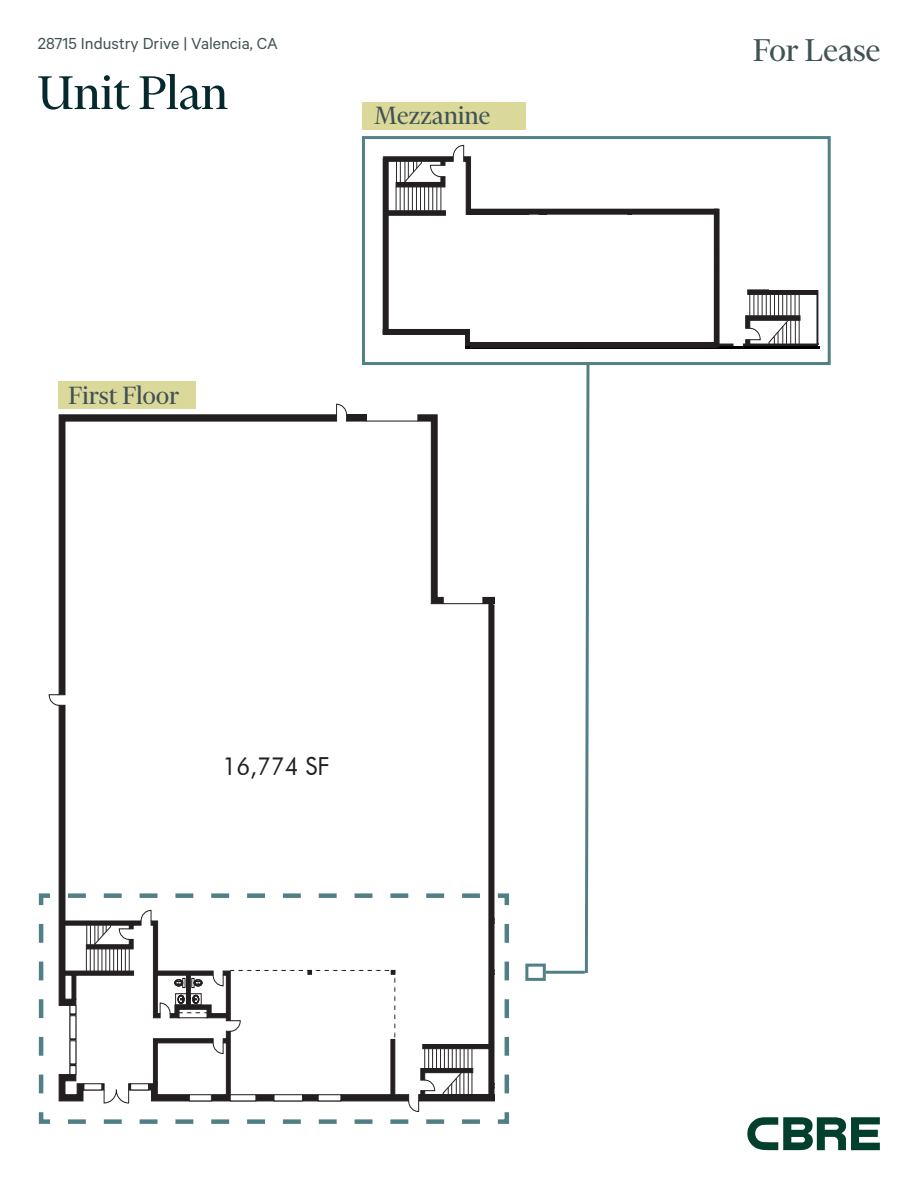
<style>
.page{position:relative;width:918px;height:1188px;background:#fff}
.page>*{position:absolute;margin:0;border:0;box-sizing:border-box;transform-origin:0 0}
.Heading_Large{font:54px "Financier Display";color:#05292c}
.t1{font:36px "Financier Display";color:#415255}
.t2{font:28.5px "Financier Display";color:#415255}
.t3{font:24.9px "Futura BT";color:#231f20;scale:.94 1}
.t4{font:18px "Calibre";color:#415255}
</style>
<div class="page">
<svg style="left:59px;top:414px;width:278px;height:280px;background:#282526"></svg>
<svg style="left:64px;top:421px;width:430px;height:273px"></svg>
<svg style="left:417px;top:414px;width:27px;height:190px"></svg>
<svg style="left:483px;top:597px;width:11px;height:7px"></svg>
<svg style="left:336px;top:404px;width:11px;height:11px"></svg>
<div style="left:347px;top:415px;width:19px;height:6px;background:#231f20"></div>
<div style="left:346px;top:415px;width:21px;height:6px;border:1px solid #231f20"></div>
<hr style="left:366px;top:421px;width:52px;height:1px;background:#231f20">
<hr style="left:443px;top:603px;width:40px;height:1px;background:#231f20">
<svg style="left:747px;top:1117px;width:133px;height:33px"></svg>
<svg style="left:49px;top:694px;width:440px;height:197px"></svg>
<svg style="left:38px;top:891px;width:472px;height:233px"></svg>
<svg style="left:743px;top:294px;width:75px;height:52px"></svg>
<svg style="left:383px;top:144px;width:351px;height:202px"></svg>
<div style="left:383px;top:158px;width:6px;height:194px;background:#231f20"></div>
<div style="left:374px;top:334px;width:91px;height:18px;background:#fff"></div>
<div style="left:449px;top:215px;width:262px;height:110px;background:#fff"></div>
<div style="left:525px;top:310px;width:61px;height:33px;background:#fff"></div>
<div style="left:439px;top:300px;width:61px;height:30px;background:#fff"></div>
<hr style="left:465px;top:346px;width:355px;height:3px;background:#000">
<div style="left:383px;top:329px;width:88px;height:6px;background:#231f20"></div>
<div style="left:714px;top:209px;width:6px;height:139px;background:#231f20"></div>
<div style="left:489px;top:605px;width:5px;height:493px;background:#231f20"></div>
<div style="left:362px;top:102px;width:163px;height:28px;background:#dbd99a"></div>
<div style="left:58px;top:381px;width:137px;height:28px;background:#dbd99a"></div>
<div style="left:470px;top:342px;width:247px;height:6px;background:#231f20"></div>
<div style="left:470px;top:327px;width:7px;height:15px;background:#fff"></div>
<div style="left:467px;top:209px;width:251px;height:6px;background:#231f20"></div>
<div style="left:362px;top:136px;width:469px;height:229px;border:3px solid #508184"></div>
<svg style="left:583px;top:361px;width:8px;height:612px"></svg>
<div style="left:525px;top:964px;width:21px;height:17px;border:3px solid #508085"></div>
<hr style="left:546px;top:971px;width:39px;height:3px;background:#508085">
<p class="t4" style="left:38px;top:33px;width:242px">28715 Industry Drive | Valencia, CA</p>
<p class="t1" style="left:753px;top:32px;width:129px">For Lease</p>
<p class="Heading_Large" style="left:38px;top:65px;width:191px">Unit Plan</p>
<p class="t2" style="left:374px;top:101px;width:118px">Mezzanine</p>
<p class="t2" style="left:68px;top:381px;width:112px">First Floor</p>
<p class="t3" style="left:222px;top:751px;width:115px">16,774 SF</p>
</div>
